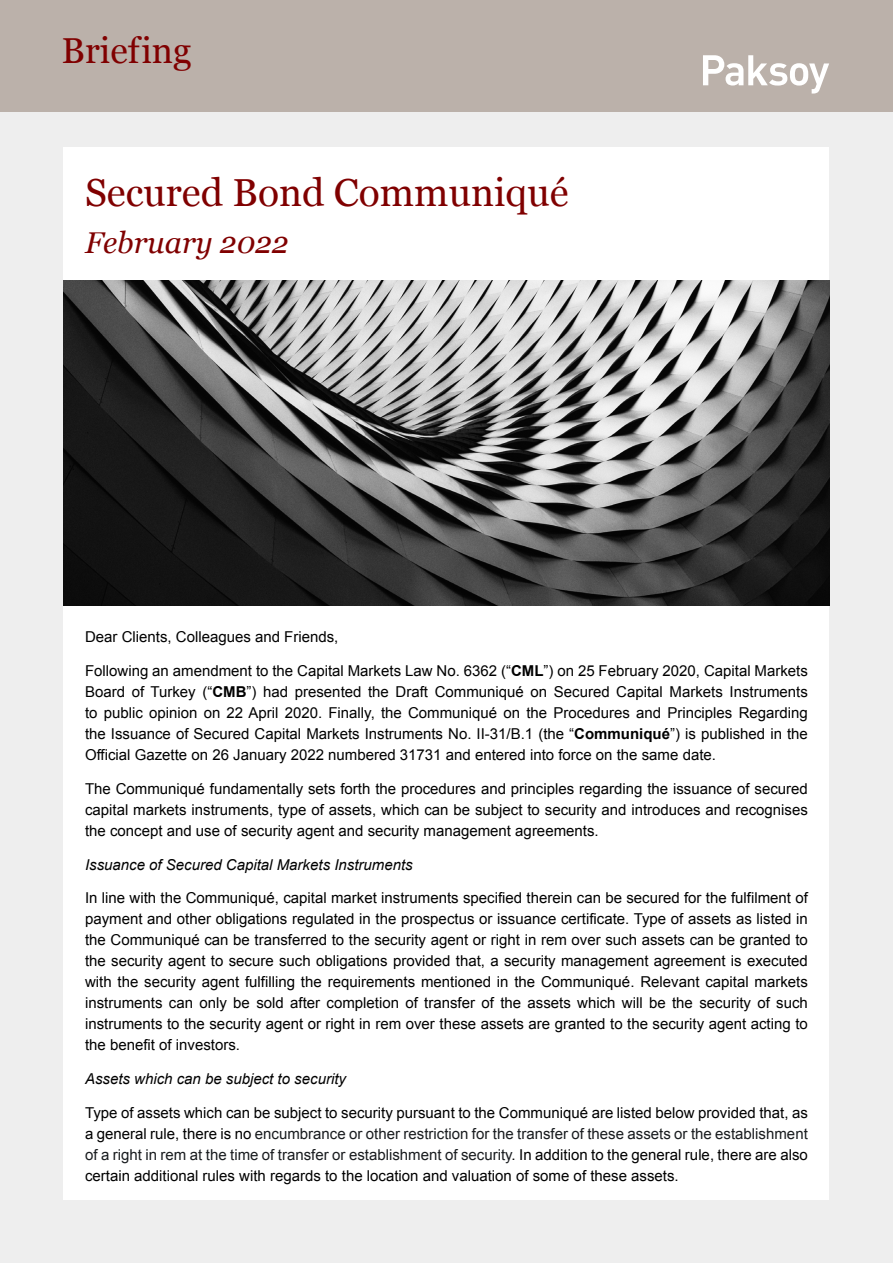
<style>
.page{position:relative;width:893px;height:1263px;background:#eee}
.page>*{position:absolute;margin:0;border:0;box-sizing:border-box;transform-origin:0 0}
.t1{font:39px "Georgia";color:#800000}
.t2{font:36px "Georgia";color:#800000}
.t3{font:italic 30px "Georgia";color:#800000}
.t4{font:15px/21px "Arial";color:#000;text-align:justify}
.t5{font:italic 15px "Arial";color:#000}
.s1{font-weight:700}
.s2{color:#191c1f}
</style>
<div class="page">
<div style="left:0;top:0;width:893px;height:112px;background:#bbb1aa"></div>
<div style="left:64px;top:147px;width:765px;height:1052px;background:#fff"></div>
<svg style="left:703px;top:55px;width:126px;height:39px"></svg>
<img style="left:64px;top:280px;width:765px;height:326px">
<h2 class="t2" style="left:62px;top:25px;width:131px">Briefing</h2>
<h1 class="t1" style="left:85px;top:164px;width:485px">Secured Bond Communiqué</h1>
<h3 class="t3" style="left:85px;top:221px;width:205px">February 2022</h3>
<p class="t4" style="left:85px;top:627px;width:255px">Dear Clients, Colleagues and Friends,</p>
<p class="t4" style="left:85px;top:660px;width:724px">Following an amendment to the Capital Markets Law No. 6362 (“<span class="s1">CML</span>”) on 25 February 2020, Capital Markets Board of Turkey (“<span class="s1">CMB</span>”) had presented the Draft Communiqué on Secured Capital Markets Instruments to public opinion on 22 April 2020. Finally, the Communiqué on the Procedures and Principles Regarding the Issuance of Secured Capital Markets Instruments No. II-31/B.1 (the “<span class="s1">Communiqué</span>”) is published in the Official Gazette on 26 January 2022 numbered 31731 and entered into force on the same date.</p>
<p class="t4" style="left:85px;top:778px;width:724px">The Communiqué fundamentally sets forth the procedures and principles regarding the issuance of secured capital markets instruments, type of assets, which can be subject to security and introduces and recognises the concept and use of security agent and security management agreements.</p>
<p class="t5" style="left:85px;top:855px;width:329px">Issuance of Secured Capital Markets Instruments</p>
<p class="t4" style="left:85px;top:888px;width:724px">In line with the Communiqué, capital market instruments specified therein can be secured for the fulfilment of payment and other obligations regulated in the prospectus or issuance certificate. Type of assets as listed in the Communiqué can be transferred to the security agent or right in rem over such assets can be granted to the security agent to secure such obligations provided that, a security management agreement is executed with the security agent fulfilling the requirements mentioned in the Communiqué. Relevant capital markets instruments can only be sold after completion of transfer of the assets which will be the security of such instruments to the security agent or right in rem over these assets are granted to the security agent acting to the benefit of investors.</p>
<p class="t5" style="left:85px;top:1069px;width:262px">Assets which can be subject to security</p>
<p class="t4" style="left:85px;top:1102px;width:724px">Type of assets which can be subject to security pursuant to the Communiqué are listed below provided that, as a general rule, there is no <span class="s2">encumbrance or other restriction for the transfer of these assets or the establishment of a right in rem at the time of transfer or establishment of security</span>. In addition to the general rule, there are also certain additional rules with regards to the location and valuation of some of these assets.</p>
</div>
